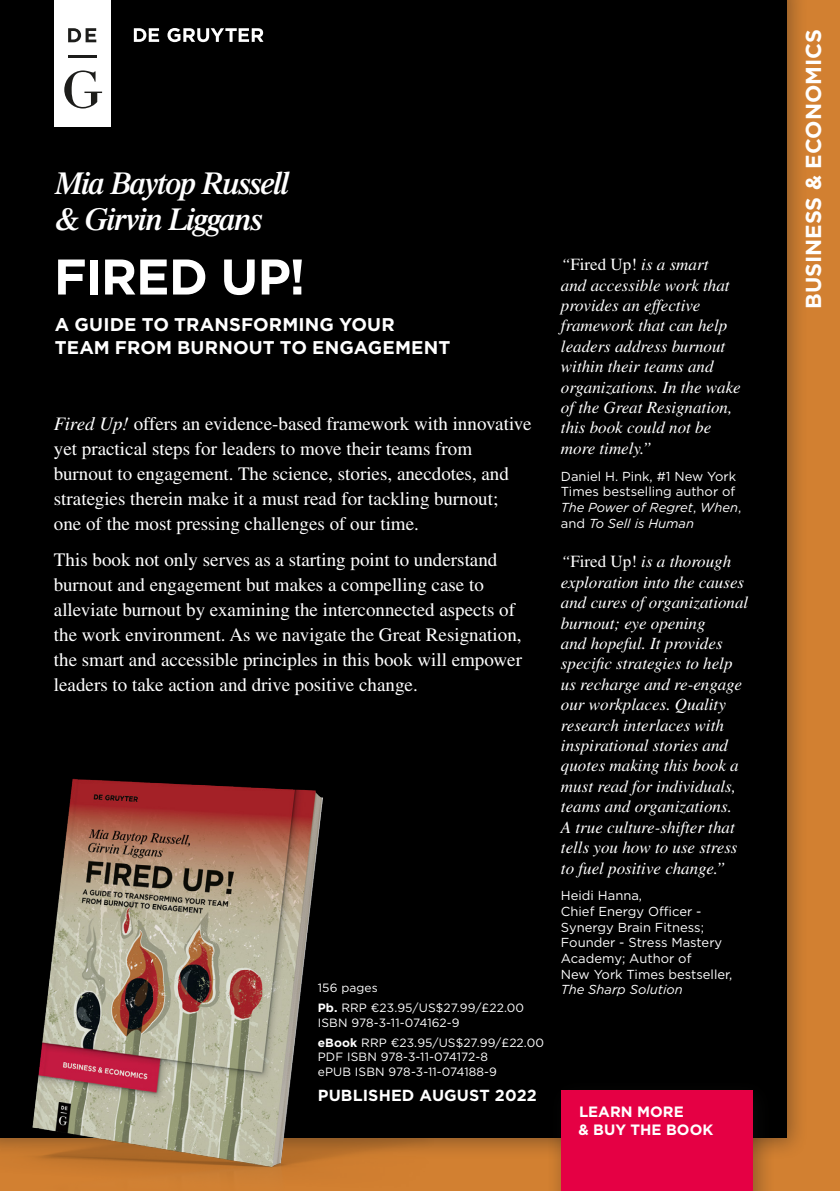
<style>
.page{position:relative;width:840px;height:1191px;background:#fff}
.page>*{position:absolute;margin:0;border:0;box-sizing:border-box;transform-origin:0 0}
.t1{font:700 50px "Gotham HTF";letter-spacing:-.02em;color:#fff}
.t2{font:italic 600 31.6px/36px "Times LT Std";letter-spacing:-.045em;color:#fff}
.t3{font:700 21.6px "Gotham HTF";color:#fff}
.t4{font:19px/25px "Times LT Std";color:#fff}
.t5{font:700 18.4px/23px "Gotham HTF";letter-spacing:.01em;color:#fff}
.t6{font:italic 17px/20.4px "Times LT Std";color:#fff}
.t7{font:700 16px "Gotham HTF";letter-spacing:.01em;color:#fff}
.t8{font:700 15px/18px "Gotham HTF";color:#fff}
.t9{font:13px/15.6px "Gotham HTF";color:#fff}
.t10{font:italic 13px "Gotham HTF";color:#fff}
.t11{font:12px/20px "Gotham HTF";letter-spacing:.01em;color:#fff}
.s1{font-style:italic}
.s2{font-weight:700}
.s3{font-style:normal}
</style>
<div class="page">
<div style="left:0;top:0;width:839px;height:1191px;background:#d28031"></div>
<div style="left:0;top:0;width:808px;height:1160px;background:#1d1d1b;opacity:.4"></div>
<div style="left:0;top:0;width:785px;height:1137px;background:#000"></div>
<div style="left:54px;top:0;width:56px;height:33px;background:#fff"></div>
<div style="left:54px;top:14px;width:56px;height:113px;background:#fff"></div>
<hr style="left:68px;top:55px;width:28px;height:3px;background:#1d1d1b">
<svg style="left:68px;top:28px;width:28px;height:14px"></svg>
<svg style="left:64px;top:70px;width:38px;height:38px"></svg>
<svg style="left:134px;top:28px;width:129px;height:14px"></svg>
<img style="left:0;top:778px;width:436px;height:397px">
<div style="left:546px;top:1075px;width:229px;height:116px;background:#1d1d1b;opacity:.4"></div>
<div style="left:560px;top:1090px;width:192px;height:101px;background:#e50044"></div>
<h2 class="t2" style="left:55px;top:165px;width:236px">Mia Baytop Russell &amp; Girvin Liggans</h2>
<h1 class="t1" style="left:54px;top:248px;width:253px">FIRED UP!</h1>
<p class="t5" style="left:55px;top:313px;width:397px">A GUIDE TO TRANSFORMING YOUR<br>TEAM FROM BURNOUT TO ENGAGEMENT</p>
<p class="t4" style="left:54px;top:411px;width:479px"><span class="s1">Fired Up!</span> offers an evidence-based framework with innovative yet practical steps for leaders to move their teams from burnout to engagement. The science, stories, anecdotes, and strategies therein make it a must read for tackling burnout;<br>one of the most pressing challenges of our time.</p>
<p class="t4" style="left:54px;top:547px;width:469px">This book not only serves as a starting point to understand burnout and engagement but makes a compelling case to alleviate burnout by examining the interconnected aspects of the work environment. As we navigate the Great Resignation, the smart and accessible principles in this book will empower leaders to take action and drive positive change.</p>
<p class="t11" style="left:317px;top:977px;width:208px">156 pages<br><span class="s2">Pb.</span> RRP ¤23.95/US$27.99/£22.00</p>
<p class="t11" style="left:317px;top:1012px;width:228px">ISBN 978-3-11-074162-9<br><span class="s2">eBook</span> RRP ¤23.95/US$27.99/£22.00</p>
<p class="t11" style="left:317px;top:1049px;width:181px;line-height:14.4px">PDF ISBN 978-3-11-074172-8 ePUB ISBN 978-3-11-074188-9</p>
<p class="t7" style="left:317px;top:1085px;width:220px">PUBLISHED AUGUST 2022</p>
<p class="t6" style="left:560px;top:254px;width:181px">“<span class="s3">Fired Up!</span> is a smart<br>and accessible work that provides an effective framework that can help leaders address burnout within their teams and organizations. In the wake of the Great Resignation, this book could not be more timely.”</p>
<p class="t9" style="left:560px;top:468px;width:182px">Daniel H. Pink, #1 New York<br>Times bestselling author of<br><span class="s1">The Power of Regret</span>, <span class="s1">When</span>, and <span class="s1">To Sell is Human</span></p>
<p class="t6" style="left:560px;top:551px;width:189px">“<span class="s3">Fired Up!</span> is a thorough exploration into the causes and cures of organizational burnout; eye opening<br>and hopeful. It provides specific strategies to help us recharge and re-engage our workplaces. Quality research interlaces with inspirational stories and quotes making this book a must read for individuals, teams and organizations.<br>A true culture-shifter that tells you how to use stress to fuel positive change.”</p>
<p class="t9" style="left:560px;top:888px;width:173px">Heidi Hanna,<br>Chief Energy Officer -<br>Synergy Brain Fitness;<br>Founder - Stress Mastery<br>Academy; Author of<br>New York Times bestseller,</p>
<p class="t10" style="left:560px;top:982px;width:123px">The Sharp Solution</p>
<p class="t8" style="left:578px;top:1102px;width:136px">LEARN MORE<br>&amp; BUY THE BOOK</p>
<p class="t3" style="left:800px;top:309px;width:282px;rotate:-90deg">BUSINESS &amp; ECONOMICS</p>
</div>
